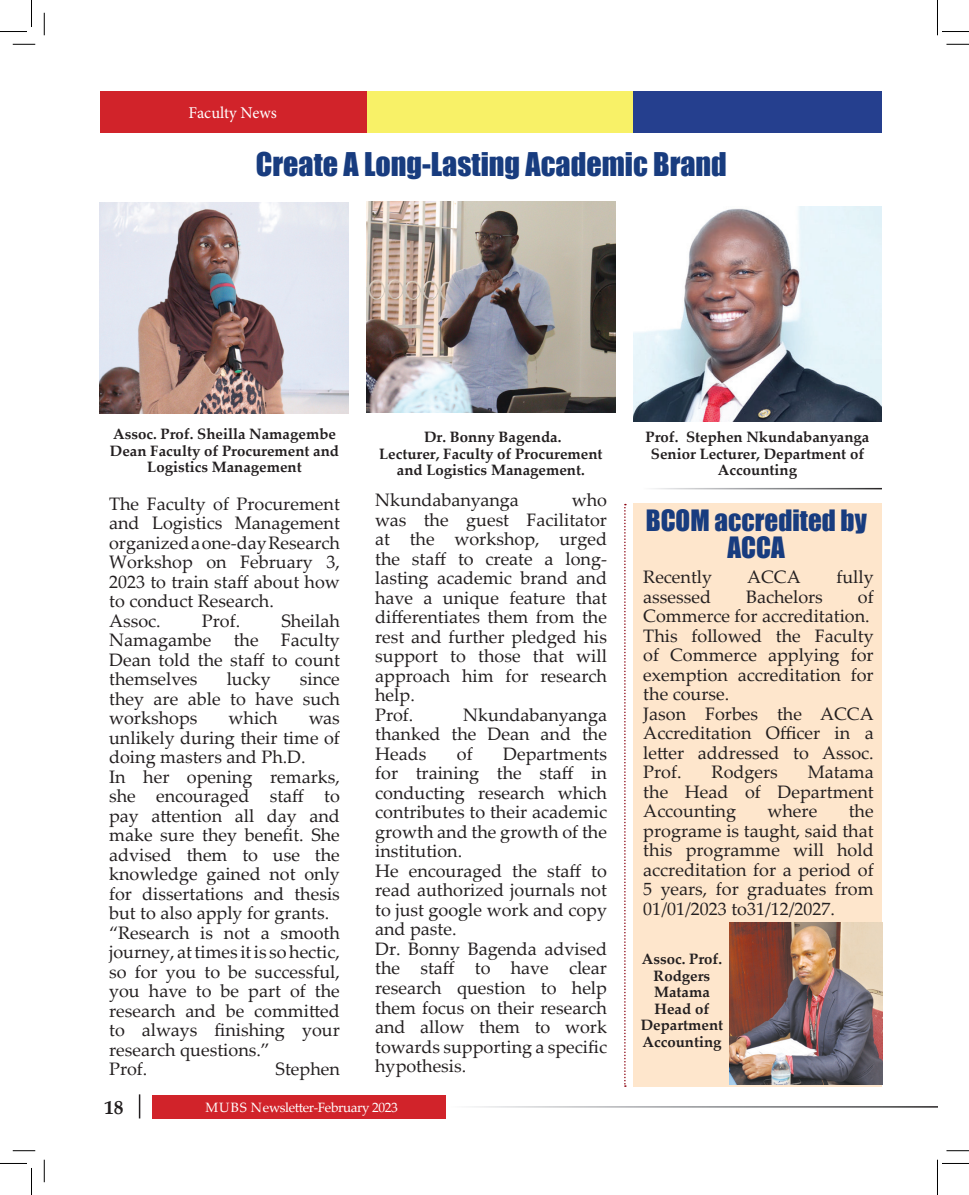
<style>
.page{position:relative;width:969px;height:1195px;background:#fff}
.page>*{position:absolute;margin:0;border:0;box-sizing:border-box;transform-origin:0 0}
.t1{font:30px "Impact";color:#183c7f}
.t2{font:27px/27px "Impact";color:#183c7f;text-align:center}
.t3{font:700 19.5px "Palatino Linotype";color:#231f20}
.t4{font:18px/19.5px "Palatino Linotype";color:#231f20}
.t5{font:16.5px "Minion Pro";color:#fff}
.t6{font:700 15px/16.5px "Palatino Linotype";color:#231f20;text-align:center}
.t7{font:13.5px "Palatino Linotype";letter-spacing:-.03em;color:#fff}
</style>
<div class="page">
<svg style="left:139px;top:1094px;width:1px;height:24px"></svg>
<div style="left:152px;top:1094px;width:293px;height:24px;background:#d1232a"></div>
<div style="left:366px;top:91px;width:267px;height:41px;background:#f8f167"></div>
<div style="left:633px;top:91px;width:249px;height:41px;background:#253f8e"></div>
<div style="left:100px;top:91px;width:266px;height:41px;background:#d1232a"></div>
<img style="left:99px;top:203px;width:249px;height:210px">
<img style="left:633px;top:206px;width:249px;height:215px">
<img style="left:366px;top:201px;width:249px;height:211px">
<div style="left:633px;top:503px;width:249px;height:583px;background:#fee6cc"></div>
<img style="left:729px;top:922px;width:153px;height:162px">
<svg style="left:624px;top:503px;width:2px;height:583px"></svg>
<svg style="left:13px;top:44px;width:22px;height:1px"></svg>
<svg style="left:946px;top:44px;width:23px;height:1px"></svg>
<svg style="left:13px;top:1150px;width:22px;height:1px"></svg>
<svg style="left:946px;top:1150px;width:23px;height:1px"></svg>
<svg style="left:44px;top:13px;width:1px;height:22px"></svg>
<svg style="left:44px;top:1159px;width:1px;height:22px"></svg>
<svg style="left:0;top:0;width:32px;height:32px"></svg>
<svg style="left:0;top:1163px;width:32px;height:31px"></svg>
<svg style="left:937px;top:0;width:32px;height:35px"></svg>
<svg style="left:937px;top:1159px;width:32px;height:35px"></svg>
<p class="t5" style="left:189px;top:101px;width:90px">Faculty News</p>
<h1 class="t1" style="left:256px;top:140px;width:472px">Create A Long-Lasting Academic Brand</h1>
<p class="t6" style="left:110px;top:425px;width:231px">Assoc. Prof. Sheilla Namagembe<br>Dean Faculty of Procurement and<br>Logistics Management</p>
<p class="t6" style="left:379px;top:428px;width:225px">Dr. Bonny Bagenda.<br>Lecturer, Faculty of Procurement and Logistics Management.</p>
<p class="t6" style="left:645px;top:428px;width:225px">Prof. Stephen Nkundabanyanga<br>Senior Lecturer, Department of<br>Accounting</p>
<p class="t4" style="left:109px;top:493px;width:232px">The Faculty of Procurement and Logistics Management organized a one-day Research<br>Workshop on February 3,<br>2023 to train staff about how to conduct Research.<br>Assoc.</p>
<p class="t4" style="left:202px;top:610px;width:40px">Prof.</p>
<p class="t4" style="left:109px;top:610px;width:232px;text-align:justify;text-indent:172px">Sheilah Namagambe the Faculty Dean told the staff to count themselves</p>
<p class="t4" style="left:227px;top:668px;width:46px">lucky</p>
<p class="t4" style="left:109px;top:668px;width:232px;text-align:justify;text-indent:191px">since they are able to have such workshops</p>
<p class="t4" style="left:228px;top:707px;width:51px">which</p>
<p class="t4" style="left:109px;top:707px;width:232px;text-indent:200px">was unlikely during their time of doing masters and Ph.D.<br>In her opening remarks, she encouraged staff to pay attention all day and make sure they benefit. She advised them to use the knowledge gained not only for dissertations and thesis but to also apply for grants. “Research is not a smooth journey, at times it is so hectic, so for you to be successful, you have to be part of the research and be committed to always finishing your research questions.”<br>Prof.</p>
<p class="t4" style="left:275px;top:1058px;width:66px">Stephen</p>
<p class="t4" style="left:375px;top:489px;width:233px;text-indent:196px">who was the guest Facilitator at the workshop, urged the staff to create a long&shy;lasting academic brand and have a unique feature that differentiates them from the rest and further pledged his support to those that will approach him for research help.<br>Prof.</p>
<p class="t4" style="left:375px;top:489px;width:145px">Nkundabanyanga</p>
<p class="t4" style="left:375px;top:704px;width:233px;text-align:justify;text-indent:88px">Nkundabanyanga thanked the Dean and the Heads</p>
<p class="t4" style="left:457px;top:743px;width:17px">of</p>
<p class="t4" style="left:375px;top:743px;width:233px;text-indent:128px">Departments for training the staff in conducting research which contributes to their academic growth and the growth of the institution.<br>He encouraged the staff to read authorized journals not to just google work and copy and paste.<br>Dr. Bonny Bagenda advised the staff to have clear research question to help them focus on their research and allow them to work towards supporting a specific hypothesis.</p>
<p class="t3" style="left:104px;top:1092px;width:21px">18</p>
<p class="t7" style="left:206px;top:1097px;width:194px">MUBS Newsletter-February 2023</p>
<h2 class="t2" style="left:646px;top:506px;width:222px">BCOM accredited by<br>ACCA</h2>
<p class="t4" style="left:643px;top:566px;width:70px">Recently</p>
<p class="t4" style="left:747px;top:566px;width:55px">ACCA</p>
<p class="t4" style="left:836px;top:566px;width:39px">fully</p>
<p class="t4" style="left:643px;top:585px;width:69px">assessed</p>
<p class="t4" style="left:746px;top:585px;width:78px">Bachelors</p>
<p class="t4" style="left:643px;top:585px;width:232px;text-indent:214px">of<br>Commerce for accreditation.<br>This followed the Faculty of Commerce applying for exemption accreditation for the course.<br>Jason Forbes the ACCA<br>Accreditation Officer in a letter addressed to Assoc.<br>Prof.</p>
<p class="t4" style="left:711px;top:761px;width:68px">Rodgers</p>
<p class="t4" style="left:643px;top:761px;width:232px;text-align:justify;text-indent:164px">Matama the Head of Department Accounting</p>
<p class="t4" style="left:643px;top:800px;width:232px;text-align:justify;text-indent:205px">the programe is taught, said that this programme will hold accreditation for a period of 5 years, for graduates from 01/01/2023 to31/12/2027.</p>
<p class="t6" style="left:640px;top:950px;width:84px">Assoc. Prof.<br>Rodgers<br>Matama<br>Head of<br>Department<br>Accounting</p>
<p class="t4" style="left:767px;top:800px;width:51px">where</p>
</div>
